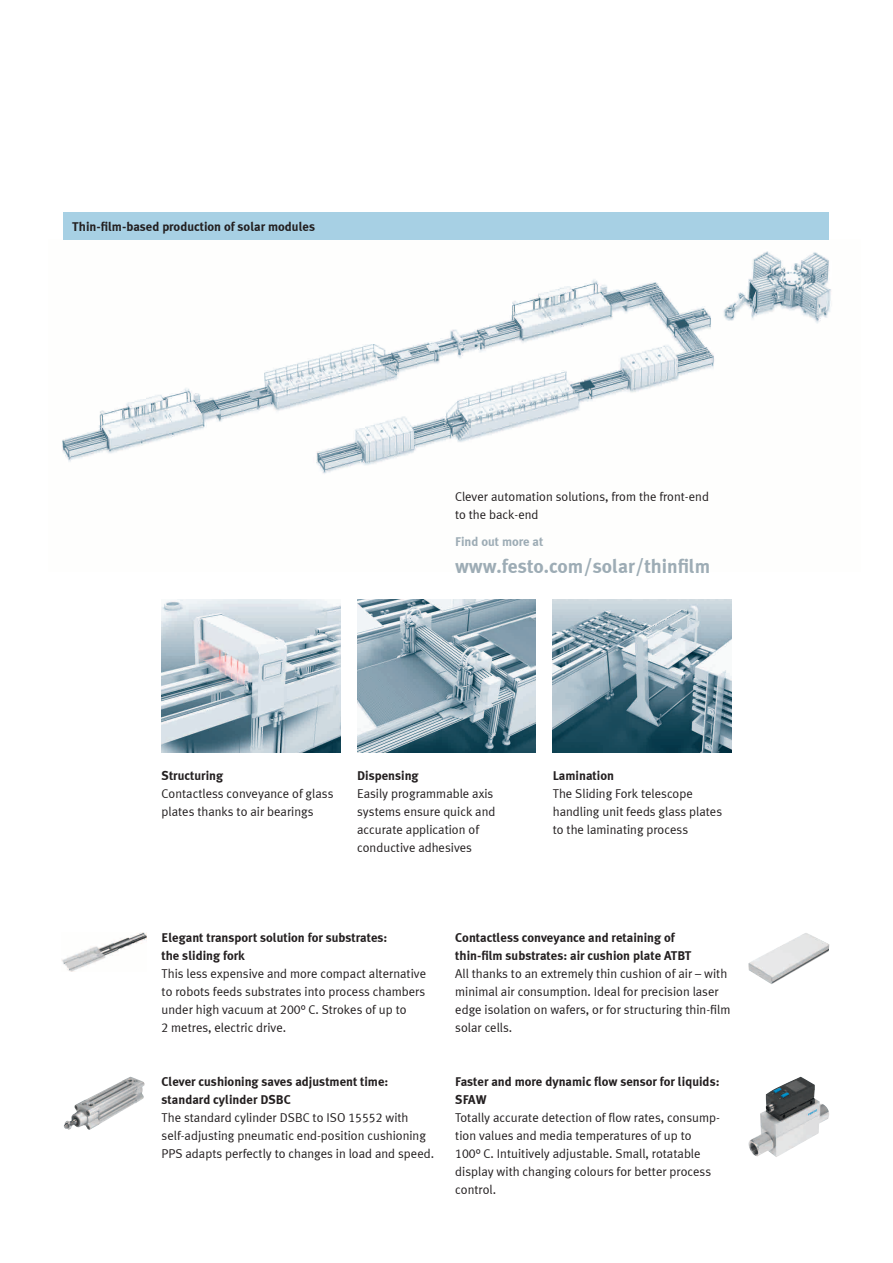
<style>
.page{position:relative;width:893px;height:1263px;background:#fff}
.page>*{position:absolute;margin:0;border:0;box-sizing:border-box;transform-origin:0 0}
.t1{font:700 19.5px "Meta Plus LF";color:#9dacb5}
.t2{font:12.75px/18px "Meta Plus LF";color:#231f20}
.t3{font:700 12.75px/18px "Meta Plus LF";color:#231f20}
.t4{font:700 12.75px "Meta Plus LF";color:#9dacb5}
</style>
<div class="page">
<img style="left:62px;top:251px;width:769px;height:223px">
<div style="left:64px;top:213px;width:765px;height:27px;background:#a7d0e4"></div>
<img style="left:61px;top:932px;width:86px;height:39px">
<img style="left:748px;top:1077px;width:81px;height:80px">
<img style="left:357px;top:600px;width:179px;height:153px">
<img style="left:553px;top:600px;width:178px;height:153px">
<img style="left:162px;top:600px;width:178px;height:153px">
<img style="left:64px;top:1077px;width:81px;height:53px">
<img style="left:748px;top:933px;width:81px;height:51px">
<p class="t3" style="left:72px;top:217px;width:244px">Thin-film-based production of solar modules</p>
<p class="t2" style="left:455px;top:487px;width:255px">Clever automation solutions, from the front-end to the back-end</p>
<p class="t4" style="left:455px;top:533px;width:90px">Find out more at</p>
<h1 class="t1" style="left:455px;top:554px;width:257px">www.festo.com/solar/thinfilm</h1>
<p class="t3" style="left:162px;top:766px;width:63px">Structuring</p>
<p class="t2" style="left:162px;top:784px;width:173px">Contactless conveyance of glass plates thanks to air bearings</p>
<p class="t3" style="left:357px;top:766px;width:63px">Dispensing</p>
<p class="t2" style="left:357px;top:784px;width:140px">Easily programmable axis systems ensure quick and accurate application of conductive adhesives</p>
<p class="t3" style="left:553px;top:766px;width:63px">Lamination</p>
<p class="t2" style="left:553px;top:784px;width:171px">The Sliding Fork telescope handling unit feeds glass plates to the laminating process</p>
<p class="t3" style="left:162px;top:928px;width:227px">Elegant transport solution for substrates: the sliding fork</p>
<p class="t2" style="left:162px;top:964px;width:266px">This less expensive and more compact alternative to robots feeds substrates into process chambers under high vacuum at 200° C. Strokes of up to<br>2 metres, electric drive.</p>
<p class="t3" style="left:162px;top:1072px;width:228px">Clever cushioning saves adjustment time: standard cylinder DSBC</p>
<p class="t2" style="left:162px;top:1108px;width:274px">The standard cylinder DSBC to ISO 15552 with self-adjusting pneumatic end-position cushioning<br>PPS adapts perfectly to changes in load and speed.</p>
<p class="t3" style="left:455px;top:928px;width:238px">Contactless conveyance and retaining of thin-film substrates: air cushion plate ATBT</p>
<p class="t2" style="left:455px;top:964px;width:277px">All thanks to an extremely thin cushion of air – with minimal air consumption. Ideal for precision laser edge isolation on wafers, or for structuring thin-film solar cells.</p>
<p class="t3" style="left:455px;top:1072px;width:266px">Faster and more dynamic flow sensor for liquids:<br>SFAW</p>
<p class="t2" style="left:455px;top:1108px;width:266px">Totally accurate detection of flow rates, consump&shy;tion values and media temperatures of up to 100° C. Intuitively adjustable. Small, rotatable display with changing colours for better process control.</p>
</div>
